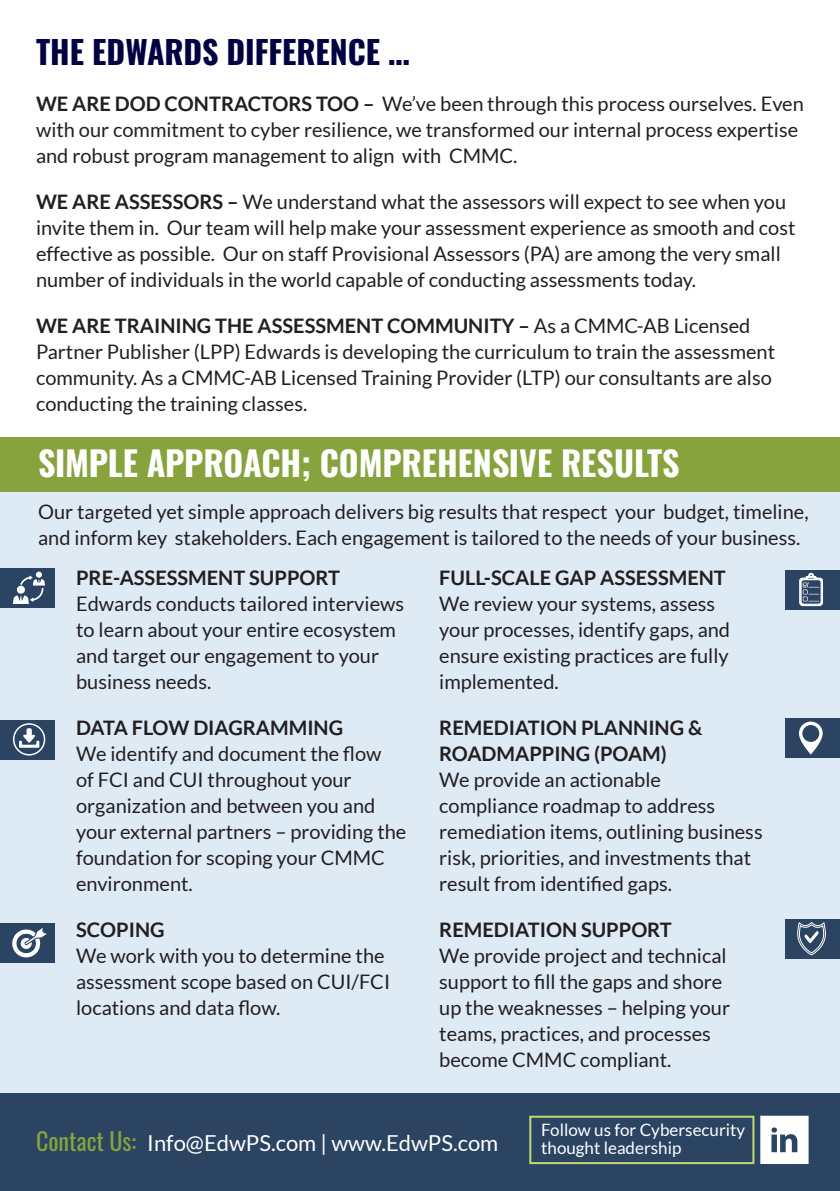
<style>
.page{position:relative;width:840px;height:1191px;background:#fff}
.page>*{position:absolute;margin:0;border:0;box-sizing:border-box;transform-origin:0 0}
.t1{font:700 34px "Oswald";letter-spacing:-.005em;color:#fff}
.DESCRIPTION_body_tex{font:700 32px "Oswald";color:#020242}
.t2{font:22px "Lato";color:#fff}
.DESCRIPTION_body_tex-2{font:20px/26px "Lato";color:#231f20}
.t3{font:17px/18px "Lato";color:#fff}
.s1{font-weight:700}
.s2{font-family:"Oswald";font-size:24px;color:#86a33d}
</style>
<div class="page">
<div style="left:0;top:452px;width:840px;height:731px;background:#deebf5"></div>
<div style="left:0;top:1094px;width:840px;height:97px;background:#2a4462"></div>
<div style="left:0;top:437px;width:840px;height:54px;background:#86a33d"></div>
<div style="left:0;top:568px;width:54px;height:40px;background:#2a4462"></div>
<svg style="left:13px;top:572px;width:32px;height:32px"></svg>
<div style="left:0;top:720px;width:54px;height:40px;background:#2a4462"></div>
<svg style="left:13px;top:723px;width:32px;height:32px"></svg>
<div style="left:0;top:923px;width:54px;height:40px;background:#2a4462"></div>
<svg style="left:12px;top:928px;width:35px;height:30px"></svg>
<div style="left:786px;top:570px;width:54px;height:40px;background:#2a4462"></div>
<svg style="left:799px;top:572px;width:24px;height:35px"></svg>
<div style="left:786px;top:919px;width:54px;height:40px;background:#2a4462"></div>
<svg style="left:797px;top:922px;width:29px;height:34px"></svg>
<div style="left:786px;top:718px;width:54px;height:40px;background:#2a4462"></div>
<svg style="left:799px;top:722px;width:23px;height:33px"></svg>
<svg style="left:760px;top:1116px;width:48px;height:48px;background:#dee2e7"></svg>
<div style="left:529px;top:1116px;width:225px;height:48px;border:2px solid #bfda71"></div>
<p class="DESCRIPTION_body_tex" style="left:36px;top:24px;width:375px">THE EDWARDS DIFFERENCE …</p>
<p class="DESCRIPTION_body_tex-2" style="left:36px;top:91px;width:769px"><span class="s1">WE ARE DOD CONTRACTORS TOO –</span> We’ve been through this process ourselves. Even with our commitment to cyber resilience, we transformed our internal process expertise and robust program management to align with CMMC.</p>
<p class="DESCRIPTION_body_tex-2" style="left:36px;top:189px;width:761px"><span class="s1">WE ARE ASSESSORS –</span> We understand what the assessors will expect to see when you invite them in. Our team will help make your assessment experience as smooth and cost effective as possible. Our on staff Provisional Assessors (PA) are among the very small number of individuals in the world capable of conducting assessments today.</p>
<p class="DESCRIPTION_body_tex-2" style="left:36px;top:313px;width:740px"><span class="s1">WE ARE TRAINING THE ASSESSMENT COMMUNITY –</span> As a CMMC-AB Licensed Partner Publisher (LPP) Edwards is developing the curriculum to train the assessment community. As a CMMC-AB Licensed Training Provider (LTP) our consultants are also conducting the training classes.</p>
<p class="t1" style="left:38px;top:433px;width:643px">SIMPLE APPROACH; COMPREHENSIVE RESULTS</p>
<p class="DESCRIPTION_body_tex-2" style="left:38px;top:498px;width:772px">Our targeted yet simple approach delivers big results that respect your budget, timeline, and inform key stakeholders. Each engagement is tailored to the needs of your business.</p>
<p class="DESCRIPTION_body_tex-2" style="left:76px;top:564px;width:329px"><span class="s1">PRE-ASSESSMENT SUPPORT<br></span>Edwards conducts tailored interviews to learn about your entire ecosystem and target our engagement to your business needs.</p>
<p class="DESCRIPTION_body_tex-2" style="left:76px;top:714px;width:332px"><span class="s1">DATA FLOW DIAGRAMMING<br></span>We identify and document the flow<br>of FCI and CUI throughout your organization and between you and your external partners – providing the foundation for scoping your CMMC environment.</p>
<p class="DESCRIPTION_body_tex-2" style="left:76px;top:916px;width:315px"><span class="s1">SCOPING<br></span>We work with you to determine the assessment scope based on CUI/FCI locations and data flow.</p>
<p class="DESCRIPTION_body_tex-2" style="left:439px;top:564px;width:292px"><span class="s1">FULL-SCALE GAP ASSESSMENT<br></span>We review your systems, assess your processes, identify gaps, and ensure existing practices are fully implemented.</p>
<p class="DESCRIPTION_body_tex-2" style="left:439px;top:714px;width:325px"><span class="s1">REMEDIATION PLANNING &amp;<br>ROADMAPPING (POAM)<br></span>We provide an actionable compliance roadmap to address remediation items, outlining business risk, priorities, and investments that result from identified gaps.</p>
<p class="DESCRIPTION_body_tex-2" style="left:439px;top:916px;width:292px"><span class="s1">REMEDIATION SUPPORT<br></span>We provide project and technical support to fill the gaps and shore up the weaknesses – helping your teams, practices, and processes become CMMC compliant.</p>
<p class="t2" style="left:36px;top:1131px;width:464px"><span class="s2">Contact Us:</span> Info@EdwPS.com | www.EdwPS.com</p>
<p class="t3" style="left:541px;top:1121px;width:205px">Follow us for Cybersecurity thought leadership</p>
</div>
